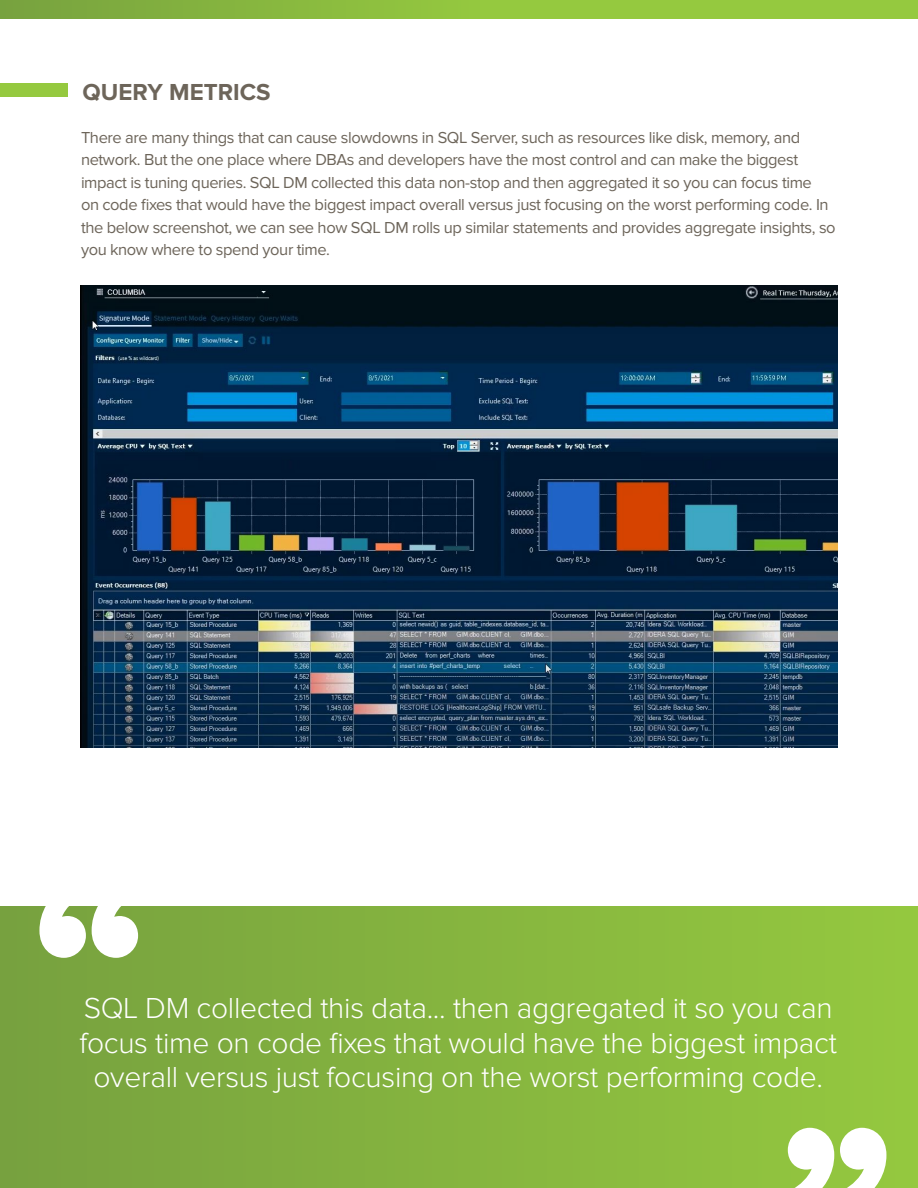
<style>
.page{position:relative;width:918px;height:1188px;background:#fff}
.page>*{position:absolute;margin:0;border:0;box-sizing:border-box;transform-origin:0 0}
.t1{font:300 30px/34.5px "Proxima Nova";letter-spacing:-.01em;color:#fff;text-align:center}
.t2{font:700 24px "Proxima Nova";color:#6d655a}
.t3{font:16.5px/22.5px "Proxima Nova";letter-spacing:-.025em;color:#6d655a}
</style>
<div class="page">
<div style="left:0;top:0;width:918px;height:19px;background:linear-gradient(to right,#7eaa3f,#9cd33f)"></div>
<div style="left:0;top:83px;width:68px;height:14px;background:#95c93f"></div>
<img style="left:81px;top:285px;width:756px;height:462px">
<div style="left:0;top:906px;width:918px;height:282px;background:linear-gradient(to right,#77a13f,#95c83f)"></div>
<svg style="left:39px;top:906px;width:99px;height:52px"></svg>
<svg style="left:788px;top:1128px;width:98px;height:60px"></svg>
<h2 class="t2" style="left:83px;top:78px;width:189px">QUERY METRICS</h2>
<p class="t3" style="left:81px;top:126px;width:756px">There are many things that can cause slowdowns in SQL Server, such as resources like disk, memory, and network. But the one place where DBAs and developers have the most control and can make the biggest impact is tuning queries. SQL DM collected this data non-stop and then aggregated it so you can focus time<br>on code fixes that would have the biggest impact overall versus just focusing on the worst performing code. In the below screenshot, we can see how SQL DM rolls up similar statements and provides aggregate insights, so you know where to spend your time.</p>
<h1 class="t1" style="left:79px;top:992px;width:759px">SQL DM collected this data... then aggregated it so you can focus time on code fixes that would have the biggest impact overall versus just focusing on the worst performing code.</h1>
</div>
